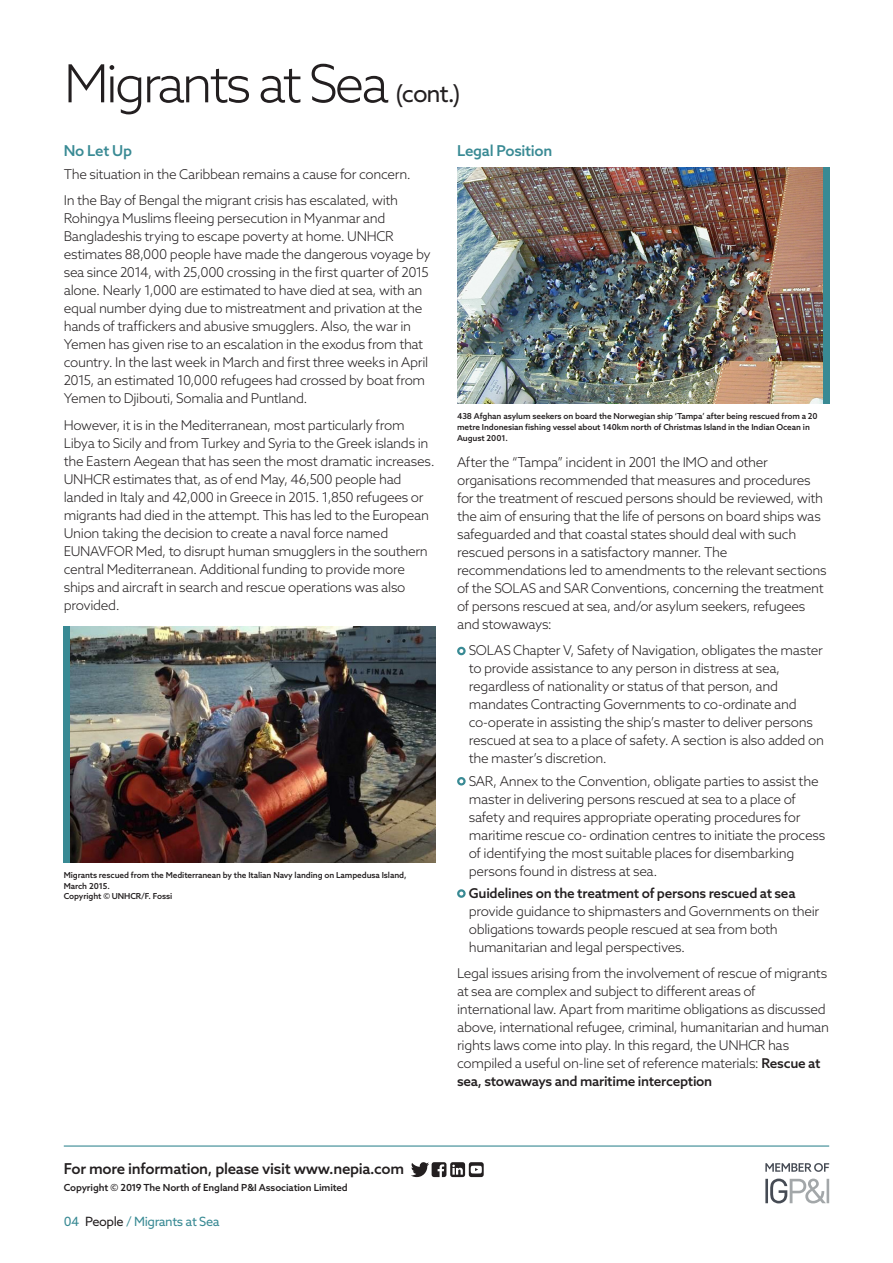
<style>
.page{position:relative;width:893px;height:1263px;background:#fff}
.page>*{position:absolute;margin:0;border:0;box-sizing:border-box;transform-origin:0 0}
.NORTH_-_Title__cont{font:300 52.5px "Azo Sans";letter-spacing:-.06em;color:#231f20}
.NORTH_-_Footer{font:500 15px "Azo Sans";letter-spacing:-.02em;color:#231f20}
.NORTH_-_Sub_Header{font:500 15px "Azo Sans";letter-spacing:-.02em;color:#398a94}
.NORTH_-_Body_2{font:300 13.5px/18px "Azo Sans";letter-spacing:-.025em;color:#231f20}
.NORTH_-_Points_1{font:300 13.5px/18px "Azo Sans";letter-spacing:-.025em;color:#231f20}
.NORTH_-_Points_2{font:300 13.5px/18px "Azo Sans";letter-spacing:-.025em;color:#231f20}
.NORTH_-_Navigation{font:12.75px "Azo Sans";letter-spacing:-.03em;color:#398a94}
.NORTH_-_Footer-2{font:500 9.75px "Azo Sans";letter-spacing:-.01em;color:#231f20}
.NORTH_-_Copyright{font:500 8.25px/10.9px "Azo Sans";letter-spacing:-.01em;color:#231f20}
.s1{font-weight:400;font-size:24px}
.s2{font-weight:500}
.s3{color:#231f20}
</style>
<div class="page">
<div style="left:457px;top:647px;width:9px;height:8px;border:2px solid #398a94;border-radius:50%"></div>
<div style="left:457px;top:777px;width:9px;height:8px;border:2px solid #398a94;border-radius:50%"></div>
<div style="left:457px;top:889px;width:9px;height:9px;border:2px solid #398a94;border-radius:50%"></div>
<hr style="left:64px;top:1145px;width:765px;height:1px;background:#398a94">
<svg style="left:411px;top:1162px;width:73px;height:15px"></svg>
<svg style="left:765px;top:1178px;width:64px;height:25px"></svg>
<svg style="left:765px;top:1163px;width:64px;height:9px"></svg>
<img style="left:70px;top:626px;width:366px;height:236px">
<div style="left:64px;top:626px;width:6px;height:236px;background:#398a94"></div>
<img style="left:457px;top:168px;width:366px;height:236px">
<div style="left:823px;top:168px;width:6px;height:236px;background:#398a94"></div>
<p class="NORTH_-_Title__cont" style="left:64px;top:49px;width:398px">Migrants at Sea <span class="s1">(cont.)</span></p>
<p class="NORTH_-_Sub_Header" style="left:64px;top:141px;width:70px">No Let Up</p>
<p class="NORTH_-_Body_2" style="left:64px;top:165px;width:349px">The situation in the Caribbean remains a cause for concern.</p>
<p class="NORTH_-_Body_2" style="left:64px;top:191px;width:369px">In the Bay of Bengal the migrant crisis has escalated, with Rohingya Muslims fleeing persecution in Myanmar and Bangladeshis trying to escape poverty at home. UNHCR estimates 88,000 people have made the dangerous voyage by sea since 2014, with 25,000 crossing in the first quarter of 2015 alone. Nearly 1,000 are estimated to have died at sea, with an equal number dying due to mistreatment and privation at the hands of traffickers and abusive smugglers. Also, the war in Yemen has given rise to an escalation in the exodus from that country. In the last week in March and first three weeks in April 2015, an estimated 10,000 refugees had crossed by boat from Yemen to Djibouti, Somalia and Puntland.</p>
<p class="NORTH_-_Body_2" style="left:64px;top:416px;width:372px">However, it is in the Mediterranean, most particularly from Libya to Sicily and from Turkey and Syria to the Greek islands in the Eastern Aegean that has seen the most dramatic increases.<br>UNHCR estimates that, as of end May, 46,500 people had landed in Italy and 42,000 in Greece in 2015. 1,850 refugees or migrants had died in the attempt. This has led to the European Union taking the decision to create a naval force named EUNAVFOR Med, to disrupt human smugglers in the southern central Mediterranean. Additional funding to provide more ships and aircraft in search and rescue operations was also provided.</p>
<p class="NORTH_-_Copyright" style="left:64px;top:869px;width:344px">Migrants rescued from the Mediterranean by the Italian Navy landing on Lampedusa Island,<br>March 2015.<br>Copyright © UNHCR/F. Fossi</p>
<p class="NORTH_-_Sub_Header" style="left:457px;top:141px;width:97px">Legal Position</p>
<p class="NORTH_-_Copyright" style="left:457px;top:411px;width:362px">438 Afghan asylum seekers on board the Norwegian ship ‘Tampa’ after being rescued from a 20 metre Indonesian fishing vessel about 140km north of Christmas Island in the Indian Ocean in<br>August 2001.</p>
<p class="NORTH_-_Body_2" style="left:457px;top:453px;width:371px">After the “Tampa” incident in 2001 the IMO and other organisations recommended that measures and procedures for the treatment of rescued persons should be reviewed, with the aim of ensuring that the life of persons on board ships was safeguarded and that coastal states should deal with such rescued persons in a satisfactory manner. The recommendations led to amendments to the relevant sections of the SOLAS and SAR Conventions, concerning the treatment of persons rescued at sea, and/or asylum seekers, refugees and stowaways:</p>
<p class="NORTH_-_Points_1" style="left:469px;top:641px;width:357px">SOLAS Chapter V, Safety of Navigation, obligates the master to provide assistance to any person in distress at sea, regardless of nationality or status of that person, and mandates Contracting Governments to co-ordinate and co-operate in assisting the ship’s master to deliver persons rescued at sea to a place of safety. A section is also added on the master’s discretion.</p>
<p class="NORTH_-_Points_1" style="left:469px;top:771px;width:358px">SAR, Annex to the Convention, obligate parties to assist the master in delivering persons rescued at sea to a place of safety and requires appropriate operating procedures for maritime rescue co- ordination centres to initiate the process of identifying the most suitable places for disembarking persons found in distress at sea.</p>
<p class="NORTH_-_Points_2" style="left:469px;top:884px;width:352px"><span class="s2">Guidelines on the treatment of persons rescued at sea </span>provide guidance to shipmasters and Governments on their obligations towards people rescued at sea from both humanitarian and legal perspectives.</p>
<p class="NORTH_-_Body_2" style="left:457px;top:964px;width:374px">Legal issues arising from the involvement of rescue of migrants at sea are complex and subject to different areas of international law. Apart from maritime obligations as discussed above, international refugee, criminal, humanitarian and human rights laws come into play. In this regard, the UNHCR has compiled a useful on-line set of reference materials: <span class="s2">Rescue at sea, stowaways and maritime interception</span></p>
<p class="NORTH_-_Footer" style="left:64px;top:1159px;width:342px">For more information, please visit www.nepia.com</p>
<p class="NORTH_-_Footer-2" style="left:64px;top:1181px;width:286px">Copyright © 2019 The North of England P&amp;I Association Limited</p>
<p class="NORTH_-_Navigation" style="left:64px;top:1213px;width:157px">04 <span class="s3">People</span> / Migrants at Sea</p>
</div>
